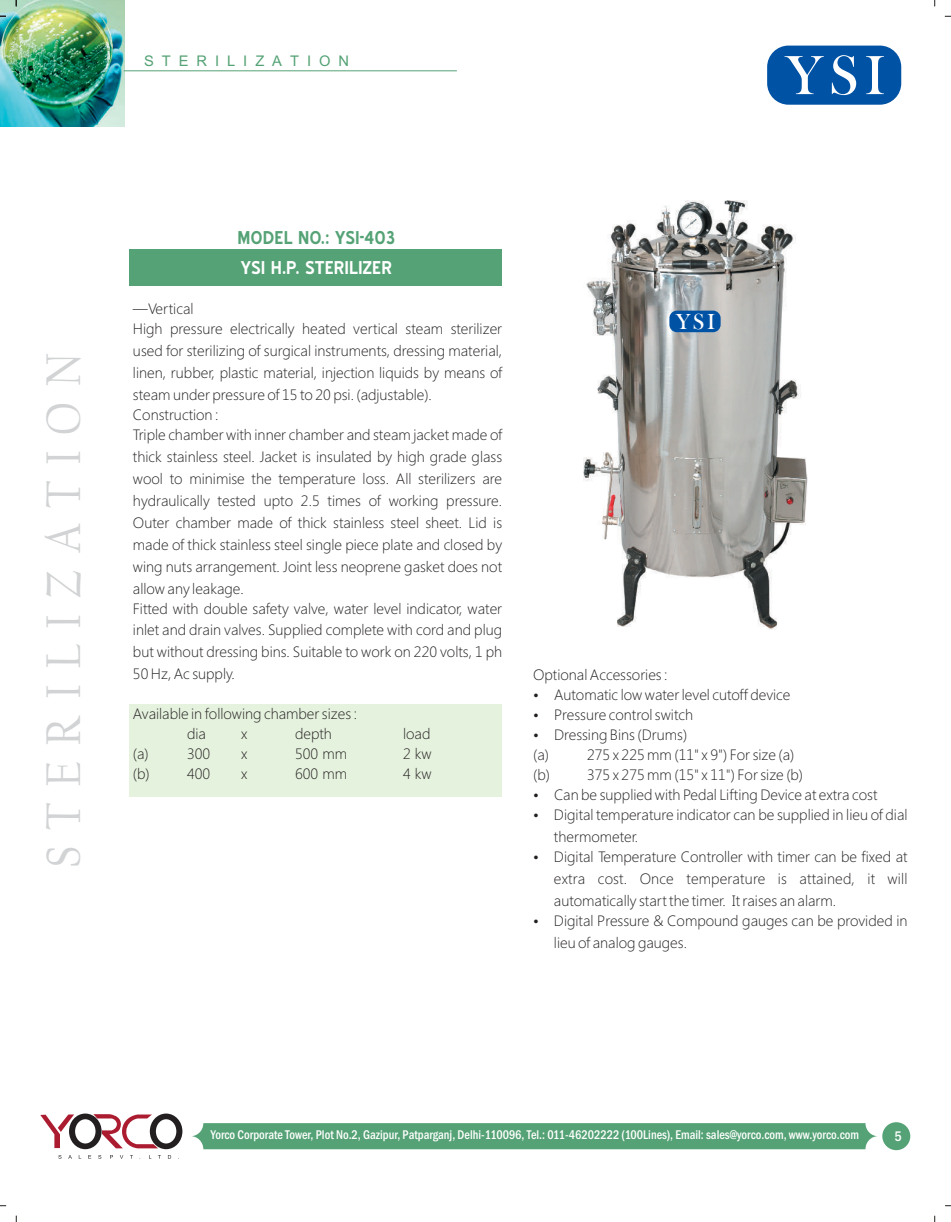
<style>
.page{position:relative;width:951px;height:1222px;background:#fff}
.page>*{position:absolute;margin:0;border:0;box-sizing:border-box;transform-origin:0 0}
.t1{font:57px "Bask Old Face";color:#fff}
.t2{font:50.55px "Californian FB";letter-spacing:.34em;color:#d1d3d4;scale:.9 1}
.t3{font:22.5px "Browallia UPC";letter-spacing:.355em;color:#54a275}
.t4{font:22.5px "Bask Old Face";color:#fff}
.t5{font:700 18px "Blue Highway";color:#fff}
.t6{font:700 18px "Blue Highway";color:#54a275}
.t7{font:300 15px/21.9px "Segoe UI";color:#231f20}
.t8{font:500 condensed 14.4px "Franklin Gothic";color:#fff}
.t9{font:500 condensed 13.05px "Franklin Gothic";color:#fff;scale:.94 1}
</style>
<div class="page">
<div style="left:129px;top:705px;width:372px;height:92px;background:#e5f2de"></div>
<img style="left:583px;top:201px;width:224px;height:428px">
<img style="left:0;top:0;width:125px;height:126px">
<hr style="left:124px;top:70px;width:333px;height:1px;background:#54a275">
<div style="left:130px;top:249px;width:372px;height:37px;background:#54a275"></div>
<div style="left:191px;top:1123px;width:686px;height:26px;background:#54a275;border-radius:13px"></div>
<div style="left:882px;top:1122px;width:28px;height:28px;background:#54a275;border-radius:50%"></div>
<svg style="left:40px;top:1114px;width:34px;height:34px"></svg>
<div style="left:69px;top:1113px;width:32px;height:36px;border:6px solid #231f20;border-radius:50%"></div>
<svg style="left:93px;top:1114px;width:65px;height:34px"></svg>
<div style="left:150px;top:1113px;width:32px;height:36px;border:6px solid #231f20;border-radius:50%"></div>
<svg style="left:58px;top:1155px;width:114px;height:3px"></svg>
<div style="left:767px;top:46px;width:134px;height:59px;background:#0052a4;border:4px solid #0052a4;border-radius:19px"></div>
<div style="left:669px;top:311px;width:51px;height:21px;background:#0052a4;border-radius:8px"></div>
<h3 class="t3" style="left:144px;top:47px;width:206px">STERILIZATION</h3>
<h1 class="t1" style="left:785px;top:55px;width:101px">YSI</h1>
<h2 class="t2" style="left:42px;top:868px;width:574px;rotate:-90deg">STERILIZATION</h2>
<p class="t6" style="left:237px;top:230px;width:159px">MODEL NO.: YSI-403</p>
<p class="t5" style="left:241px;top:260px;width:153px">YSI H.P. STERILIZER</p>
<p class="t7" style="left:133px;top:300px;width:370px;line-height:20px">—Vertical<br>High pressure electrically heated vertical steam sterilizer</p>
<p class="t7" style="left:133px;top:341px;width:370px;text-align:justify">used for sterilizing of surgical instruments, dressing material, linen, rubber, plastic material, injection liquids by means of steam under pressure of 15 to 20 psi. (adjustable).</p>
<p class="t7" style="left:133px;top:406px;width:370px;line-height:20px">Construction :<br>Triple chamber with inner chamber and steam jacket made of</p>
<p class="t7" style="left:133px;top:447px;width:371px;text-align:justify">thick stainless steel. Jacket is insulated by high grade glass wool to minimise the temperature loss. All sterilizers are hydraulically tested upto 2.5 times of working pressure.<br>Outer chamber made of thick stainless steel sheet. Lid is made of thick stainless steel single piece plate and closed by wing nuts arrangement. Joint less neoprene gasket does not allow any leakage.</p>
<p class="t7" style="left:133px;top:599px;width:370px;text-align:justify">Fitted with double safety valve, water level indicator, water inlet and drain valves. Supplied complete with cord and plug but without dressing bins. Suitable to work on 220 volts, 1 ph 50 Hz, Ac supply.</p>
<p class="t7" style="left:187px;top:705px;width:171px;line-height:20px;text-indent:-54px">Available in following chamber sizes : dia</p>
<p class="t7" style="left:241px;top:724px;width:8px">x</p>
<p class="t7" style="left:295px;top:724px;width:38px">depth</p>
<p class="t7" style="left:403px;top:724px;width:29px">load</p>
<p class="t7" style="left:133px;top:744px;width:17px">(a)</p>
<p class="t7" style="left:187px;top:744px;width:25px">300</p>
<p class="t7" style="left:241px;top:744px;width:8px">x</p>
<p class="t7" style="left:295px;top:744px;width:53px">500 mm</p>
<p class="t7" style="left:403px;top:744px;width:30px">2 kw</p>
<p class="t7" style="left:133px;top:764px;width:18px">(b)</p>
<p class="t7" style="left:187px;top:764px;width:25px">400</p>
<p class="t7" style="left:241px;top:764px;width:8px">x</p>
<p class="t7" style="left:295px;top:764px;width:53px">600 mm</p>
<p class="t7" style="left:403px;top:764px;width:30px">4 kw</p>
<h3 class="t4" style="left:675px;top:313px;width:41px">YSI</h3>
<p class="t7" style="left:533px;top:665px;width:136px">Optional Accessories :</p>
<p class="t7" style="left:554px;top:685px;width:238px">Automatic low water level cutoff device</p>
<p class="t7" style="left:554px;top:705px;width:141px">Pressure control switch</p>
<p class="t7" style="left:554px;top:725px;width:135px">Dressing Bins (Drums)</p>
<p class="t7" style="left:533px;top:745px;width:17px">(a)</p>
<p class="t7" style="left:587px;top:745px;width:209px">275 x 225 mm (11" x 9") For size (a)</p>
<p class="t7" style="left:533px;top:765px;width:18px">(b)</p>
<p class="t7" style="left:554px;top:766px;width:355px;line-height:20px;text-indent:33px">375 x 275 mm (15" x 11") For size (b)<br>Can be supplied with Pedal Lifting Device at extra cost<br>Digital temperature indicator can be supplied in lieu of dial</p>
<p class="t7" style="left:554px;top:828px;width:355px;line-height:20px">thermometer.<br>Digital Temperature Controller with timer can be fixed at</p>
<p class="t7" style="left:554px;top:869px;width:355px">extra cost. Once temperature is attained, it will automatically start the timer. It raises an alarm.</p>
<p class="t7" style="left:554px;top:910px;width:355px">Digital Pressure &amp; Compound gauges can be provided in lieu of analog gauges.</p>
<p class="t9" style="left:211px;top:1130px;width:691px">Yorco Corporate Tower, Plot No.2, Gazipur, Patparganj, Delhi-110096, Tel.: 011-46202222 (100Lines), Email: sales@yorco.com, www.yorco.com</p>
<p class="t8" style="left:894px;top:1131px;width:9px">5</p>
</div>
